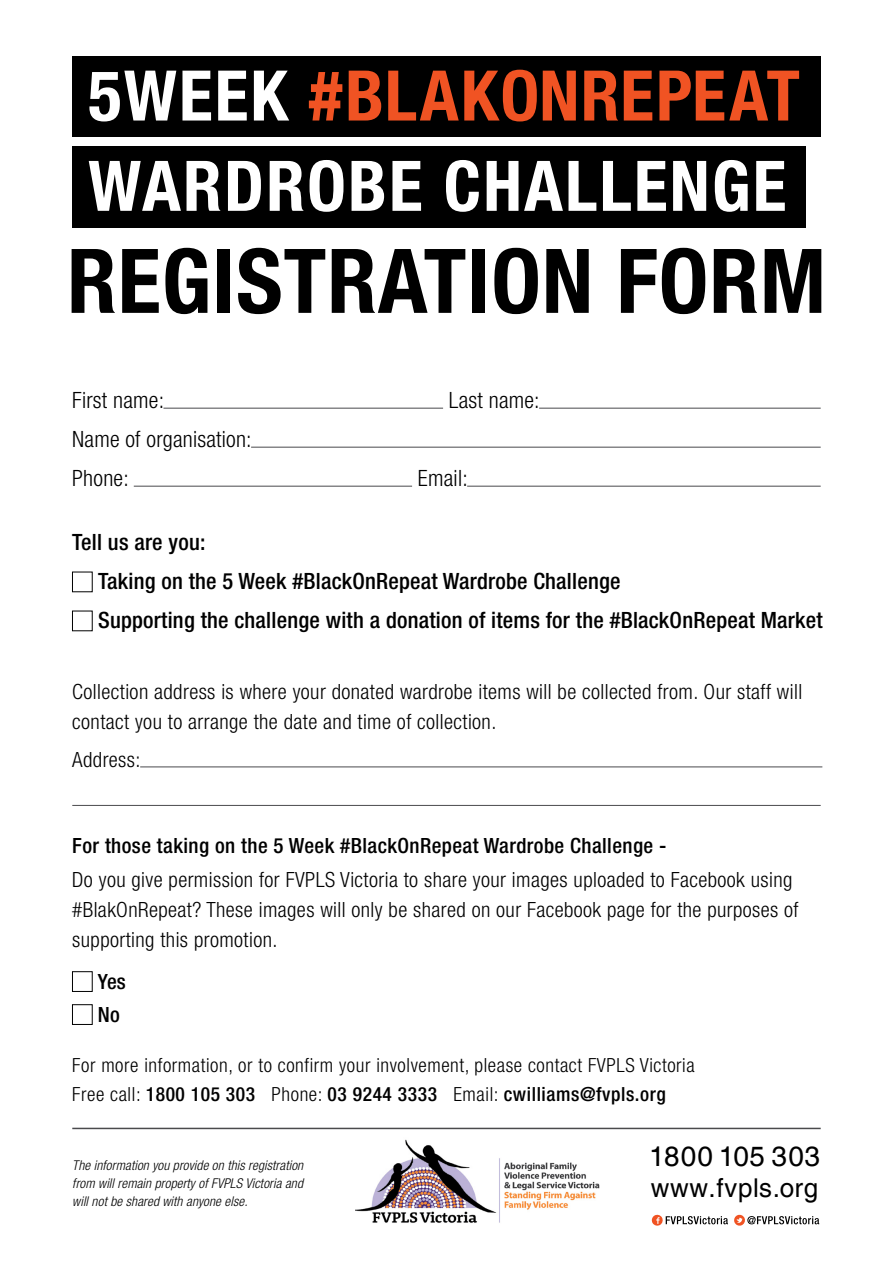
<style>
.page{position:relative;width:893px;height:1263px;background:#fff}
.page>*{position:absolute;margin:0;border:0;box-sizing:border-box;transform-origin:0 0}
.t1{font:700 condensed 89.4px "Helvetica Neue LT Std";letter-spacing:.01em;color:#000}
.t2{font:700 condensed 69.9px "Helvetica Neue LT Std";letter-spacing:.03em;color:#f05323}
.t3{font:700 condensed 69.9px "Helvetica Neue LT Std";letter-spacing:.03em;color:#fff}
.t4{font:27.9px "Helvetica";letter-spacing:.02em;color:#000}
.t5{font:25.95px "Helvetica";letter-spacing:.02em;color:#000}
.t6{font:500 condensed 22.5px/39px "Helvetica Neue LT Std";letter-spacing:.01em;color:#000}
.t7{font:300 condensed 22.5px/39px "Helvetica Neue LT Std";letter-spacing:.01em;color:#000}
.t8{font:300 condensed 21px/30px "Helvetica Neue LT Std";letter-spacing:.02em;color:#000}
.t9{font:500 condensed 21px/33px "Helvetica Neue LT Std";letter-spacing:.02em;color:#000}
.t10{font:300 condensed 19.5px/28.5px "Helvetica Neue LT Std";letter-spacing:.03em;color:#000}
.t11{font:italic 300 condensed 13.5px/18px "Helvetica Neue LT Std";letter-spacing:.01em;color:#000;text-align:justify}
.s1{color:#fff}
.s2{font-weight:500}
</style>
<div class="page">
<hr style="left:163px;top:408px;width:280px;height:1px;background:#4a4a4d">
<hr style="left:539px;top:408px;width:282px;height:1px;background:#4a4a4d">
<hr style="left:251px;top:447px;width:570px;height:1px;background:#4a4a4d">
<hr style="left:134px;top:486px;width:278px;height:1px;background:#4a4a4d">
<hr style="left:467px;top:486px;width:354px;height:1px;background:#4a4a4d">
<hr style="left:140px;top:767px;width:682px;height:1px;background:#4a4a4d">
<hr style="left:72px;top:805px;width:749px;height:1px;background:#4a4a4d">
<div style="left:72px;top:971px;width:20px;height:21px;border:1px solid #000"></div>
<div style="left:72px;top:1004px;width:20px;height:21px;border:1px solid #000"></div>
<svg style="left:651px;top:1214px;width:168px;height:12px"></svg>
<img style="left:356px;top:1139px;width:243px;height:84px">
<hr style="left:72px;top:1128px;width:749px;height:1px;background:#4a4a4d">
<div style="left:72px;top:146px;width:734px;height:81px;background:#000"></div>
<div style="left:72px;top:56px;width:749px;height:80px;background:#000"></div>
<h2 class="t2" style="left:88px;top:53px;width:713px"><span class="s1">5WEEK</span> #BLAKONREPEAT</h2>
<h2 class="t3" style="left:88px;top:144px;width:700px">WARDROBE CHALLENGE</h2>
<h1 class="t1" style="left:67px;top:227px;width:760px">REGISTRATION FORM</h1>
<p class="t7" style="left:72px;top:381px;width:93px">First name:</p>
<p class="t7" style="left:449px;top:381px;width:92px">Last name:</p>
<p class="t7" style="left:72px;top:420px;width:181px">Name of organisation:<br>Phone:</p>
<p class="t7" style="left:418px;top:459px;width:51px">Email:</p>
<p class="t6" style="left:98px;top:522px;width:726px;text-indent:-26px">Tell us are you:<br>Taking on the 5 Week #BlackOnRepeat Wardrobe Challenge<br>Supporting the challenge with a donation of items for the #BlackOnRepeat Market</p>
<p class="t8" style="left:72px;top:676px;width:731px">Collection address is where your donated wardrobe items will be collected from. Our staff will contact you to arrange the date and time of collection.</p>
<p class="t8" style="left:72px;top:744px;width:70px">Address:</p>
<p class="t9" style="left:72px;top:829px;width:596px">For those taking on the 5 Week #BlackOnRepeat Wardrobe Challenge -</p>
<p class="t8" style="left:72px;top:864px;width:728px">Do you give permission for FVPLS Victoria to share your images uploaded to Facebook using #BlakOnRepeat? These images will only be shared on our Facebook page for the purposes of supporting this promotion.</p>
<p class="t9" style="left:98px;top:964px;width:30px">Yes<br>No</p>
<p class="t10" style="left:72px;top:1051px;width:624px">For more information, or to confirm your involvement, please contact FVPLS Victoria<br>Free call: <span class="s2">1800 105 303</span> Phone: <span class="s2">03 9244 3333</span> Email: <span class="s2">cwilliams@fvpls.org</span></p>
<p class="t11" style="left:72px;top:1156px;width:232px">The information you provide on this registration from will remain property of FVPLS Victoria and will not be shared with anyone else.</p>
<h3 class="t4" style="left:649px;top:1140px;width:172px">1800 105 303</h3>
<p class="t5" style="left:651px;top:1172px;width:169px">www.fvpls.org</p>
</div>
